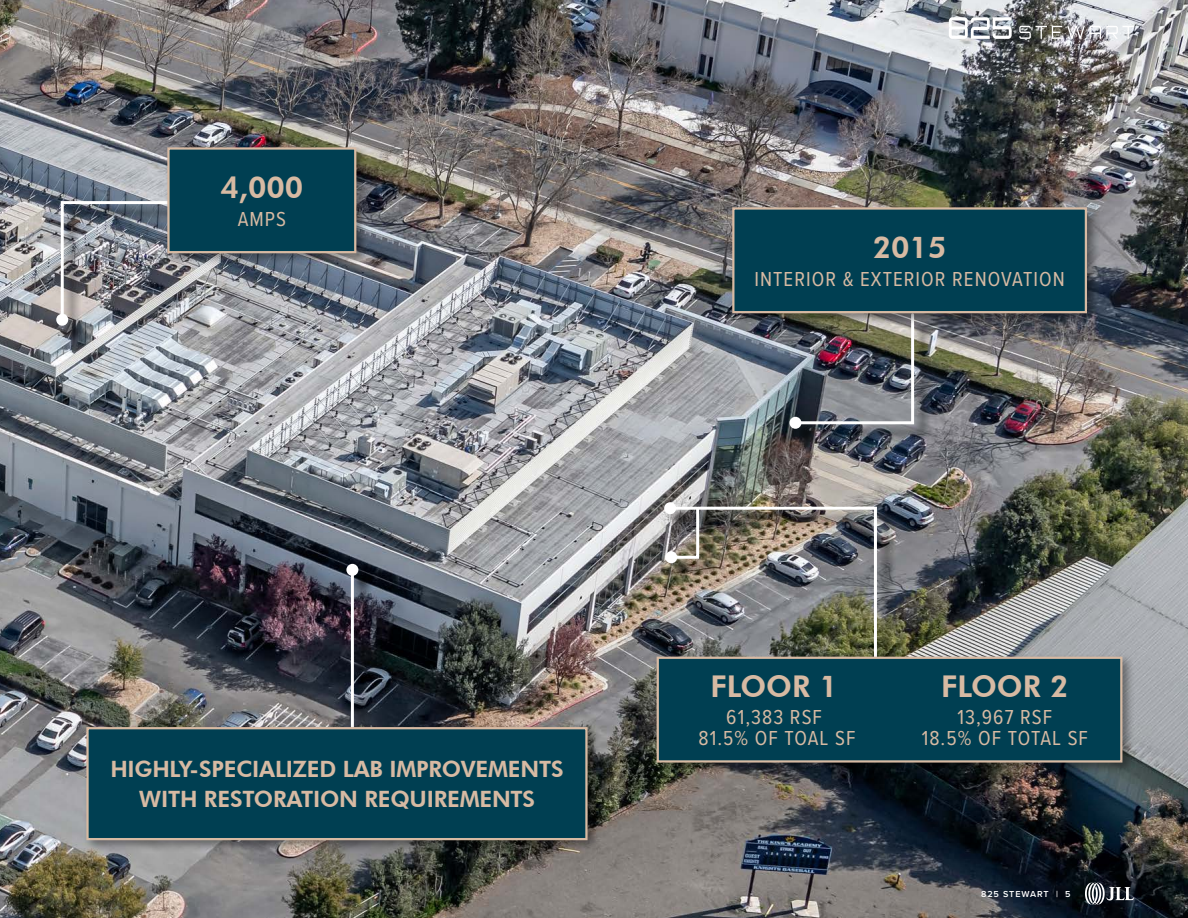
<style>
.page{position:relative;width:1188px;height:918px;background:#fff}
.page>*{position:absolute;margin:0;border:0;box-sizing:border-box;transform-origin:0 0}
.t1{font:800 30px "Futura BT";color:#d7baa3}
.t2{font:800 22.5px/30px "Futura BT";letter-spacing:-.01em;color:#d7baa3;text-align:center}
.t3{font:21px/21px "Proxima Nova Cond";letter-spacing:.05em;color:#d7baa3;text-align:center}
.t4{font:600 9px "Proxima Nova";color:#fff}
</style>
<div class="page">
<img style="left:0;top:0;width:1188px;height:918px">
<div style="left:59px;top:203px;width:186px;height:141px;background:#000;opacity:.75"></div>
<svg style="left:59px;top:200px;width:170px;height:123px;background:#8b8d93"></svg>
<div style="left:56px;top:314px;width:12px;height:12px;background:#fff;border-radius:50%"></div>
<div style="left:792px;top:317px;width:141px;height:130px;background:#000;opacity:.75"></div>
<img style="left:792px;top:326px;width:124px;height:100px">
<div style="left:789px;top:417px;width:12px;height:12px;background:#fff;border-radius:50%"></div>
<div style="left:667px;top:505px;width:228px;height:172px;background:#000;opacity:.75"></div>
<div style="left:664px;top:502px;width:12px;height:12px;background:#fff;border-radius:50%"></div>
<div style="left:349px;top:567px;width:28px;height:183px;background:#000;opacity:.75"></div>
<hr style="left:351px;top:570px;width:3px;height:161px;background:#fff">
<div style="left:346px;top:564px;width:12px;height:12px;background:#fff;border-radius:50%"></div>
<div style="left:729px;top:204px;width:371px;height:122px;background:#000;opacity:.4"></div>
<div style="left:733px;top:208px;width:353px;height:104px;background:#003f52"></div>
<div style="left:732px;top:207px;width:355px;height:106px;border:2px solid #d7baa3"></div>
<div style="left:164px;top:144px;width:206px;height:122px;background:#000;opacity:.4"></div>
<div style="left:168px;top:148px;width:187px;height:104px;background:#003f52"></div>
<div style="left:167px;top:147px;width:189px;height:106px;border:2px solid #d7baa3"></div>
<div style="left:653px;top:653px;width:482px;height:123px;background:#000;opacity:.4"></div>
<div style="left:658px;top:658px;width:463px;height:103px;background:#003f52"></div>
<div style="left:657px;top:657px;width:465px;height:106px;border:2px solid #d7baa3"></div>
<div style="left:83px;top:724px;width:518px;height:129px;background:#000;opacity:.4"></div>
<div style="left:88px;top:728px;width:498px;height:111px;background:#003f52"></div>
<div style="left:86px;top:727px;width:502px;height:113px;border:2px solid #d7baa3"></div>
<img style="left:667px;top:505px;width:211px;height:155px">
<div style="left:665px;top:551px;width:12px;height:12px;background:#fff;border-radius:50%"></div>
<svg style="left:1085px;top:883px;width:49px;height:22px"></svg>
<svg style="left:949px;top:17px;width:63px;height:22px"></svg>
<svg style="left:1019px;top:26px;width:115px;height:13px"></svg>
<h1 class="t1" style="left:221px;top:169px;width:84px">4,000</h1>
<p class="t3" style="left:238px;top:207px;width:50px">AMPS</p>
<h1 class="t1" style="left:873px;top:229px;width:75px">2015</h1>
<p class="t3" style="left:754px;top:267px;width:312px">INTERIOR &amp; EXTERIOR RENOVATION</p>
<p class="t2" style="left:110px;top:754px;width:455px">HIGHLY-SPECIALIZED LAB IMPROVEMENTS<br>WITH RESTORATION REQUIREMENTS</p>
<h1 class="t1" style="left:711px;top:668px;width:129px">FLOOR 1</h1>
<p class="t3" style="left:699px;top:706px;width:158px">61,383 RSF<br>81.5% OF TOAL SF</p>
<h1 class="t1" style="left:941px;top:668px;width:129px">FLOOR 2</h1>
<p class="t3" style="left:922px;top:706px;width:168px">13,967 RSF<br>18.5% OF TOTAL SF</p>
<p class="t4" style="left:981px;top:887px;width:29px">825 STE</p>
<p class="t4" style="left:1022px;top:887px;width:16px">WART</p>
<p class="t4" style="left:1056px;top:887px;width:16px">| 5</p>
</div>
